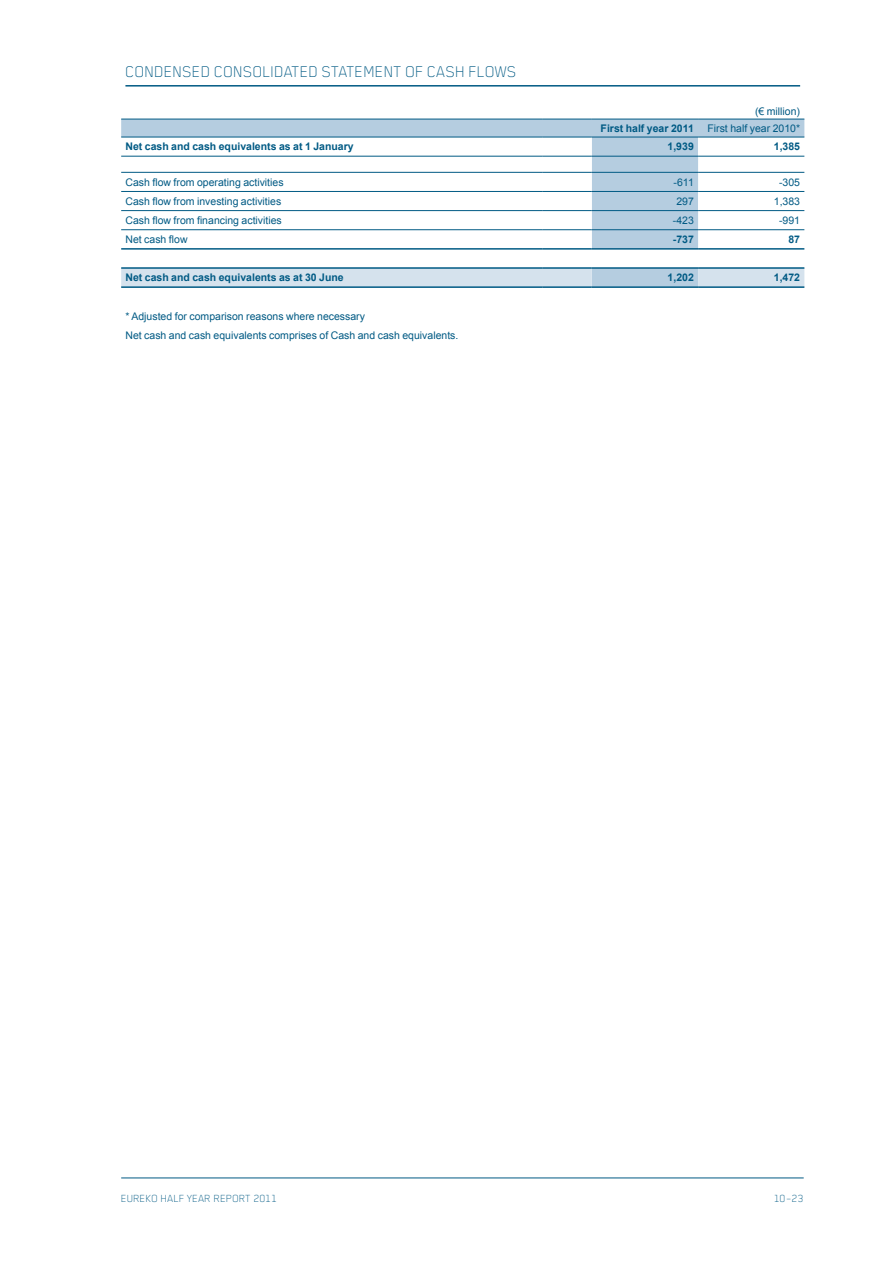
<style>
.page{position:relative;width:893px;height:1263px;background:#fff}
.page>*{position:absolute;margin:0;border:0;box-sizing:border-box;transform-origin:0 0}
.t1{font:100 18px "Blender Pro";color:#005a84}
.t2{font:100 12px "Blender Pro";color:#005a84}
.t3{font:10.5px/19.2px "Arial";color:#005a84}
.t4{font:700 10.5px "Arial";color:#005a84}
</style>
<div class="page">
<hr style="left:121px;top:1178px;width:683px;height:1px;background:#005a84">
<div style="left:121px;top:120px;width:683px;height:17px;background:#b5cde0"></div>
<svg style="left:121px;top:138px;width:683px;height:18px"></svg>
<svg style="left:121px;top:157px;width:683px;height:91px"></svg>
<svg style="left:121px;top:269px;width:683px;height:17px;background:#d0deea"></svg>
<hr style="left:121px;top:119px;width:421px;height:1px;background:#005a84">
<hr style="left:542px;top:119px;width:50px;height:1px;background:#005a84">
<hr style="left:592px;top:119px;width:106px;height:1px;background:#005a84">
<hr style="left:698px;top:119px;width:106px;height:1px;background:#005a84">
<hr style="left:542px;top:172px;width:50px;height:1px;background:#005a84">
<hr style="left:592px;top:172px;width:106px;height:1px;background:#005a84">
<hr style="left:698px;top:172px;width:106px;height:1px;background:#005a84">
<hr style="left:121px;top:191px;width:421px;height:1px;background:#005a84">
<hr style="left:542px;top:191px;width:50px;height:1px;background:#005a84">
<hr style="left:592px;top:191px;width:106px;height:1px;background:#005a84">
<hr style="left:698px;top:191px;width:106px;height:1px;background:#005a84">
<hr style="left:121px;top:210px;width:421px;height:1px;background:#005a84">
<hr style="left:542px;top:210px;width:50px;height:1px;background:#005a84">
<hr style="left:592px;top:210px;width:106px;height:1px;background:#005a84">
<hr style="left:698px;top:210px;width:106px;height:1px;background:#005a84">
<hr style="left:592px;top:229px;width:106px;height:1px;background:#005a84">
<hr style="left:698px;top:229px;width:106px;height:1px;background:#005a84">
<hr style="left:121px;top:172px;width:421px;height:1px;background:#005a84">
<hr style="left:121px;top:229px;width:421px;height:1px;background:#005a84">
<hr style="left:542px;top:229px;width:50px;height:1px;background:#005a84">
<hr style="left:121px;top:137px;width:421px;height:1px;background:#005a84">
<hr style="left:121px;top:156px;width:421px;height:1px;background:#005a84">
<hr style="left:542px;top:137px;width:50px;height:1px;background:#005a84">
<hr style="left:542px;top:156px;width:50px;height:1px;background:#005a84">
<hr style="left:698px;top:137px;width:106px;height:1px;background:#005a84">
<hr style="left:698px;top:156px;width:106px;height:1px;background:#005a84">
<hr style="left:592px;top:137px;width:106px;height:1px;background:#005a84">
<hr style="left:592px;top:156px;width:106px;height:1px;background:#005a84">
<hr style="left:121px;top:248px;width:421px;height:2px;background:#005a84">
<hr style="left:542px;top:248px;width:50px;height:2px;background:#005a84">
<hr style="left:592px;top:248px;width:106px;height:2px;background:#005a84">
<hr style="left:698px;top:248px;width:106px;height:2px;background:#005a84">
<hr style="left:121px;top:267px;width:421px;height:2px;background:#005a84">
<hr style="left:542px;top:267px;width:50px;height:2px;background:#005a84">
<hr style="left:592px;top:267px;width:106px;height:2px;background:#005a84">
<hr style="left:698px;top:267px;width:106px;height:2px;background:#005a84">
<hr style="left:121px;top:286px;width:421px;height:2px;background:#005a84">
<hr style="left:542px;top:286px;width:50px;height:2px;background:#005a84">
<hr style="left:592px;top:286px;width:106px;height:2px;background:#005a84">
<hr style="left:698px;top:286px;width:106px;height:2px;background:#005a84">
<hr style="left:125px;top:85px;width:675px;height:2px;background:#005a84">
<h1 class="t1" style="left:125px;top:61px;width:20px">CONDENSED</h1>
<h1 class="t1" style="left:214px;top:61px;width:19px">CONSOLIDATED</h1>
<h1 class="t1" style="left:322px;top:61px;width:20px">STATEMENT</h1>
<h1 class="t1" style="left:405px;top:61px;width:42px">OF CASH</h1>
<h1 class="t1" style="left:469px;top:61px;width:19px">FLOWS</h1>
<p class="t3" style="left:755px;top:102px;width:47px">(€ million)</p>
<p class="t4" style="left:601px;top:121px;width:95px">First half year 2011</p>
<p class="t3" style="left:707px;top:119px;width:94px">First half year 2010*</p>
<p class="t4" style="left:125px;top:140px;width:230px">Net cash and cash equivalents as at 1 January</p>
<p class="t4" style="left:668px;top:140px;width:28px">1,939</p>
<p class="t4" style="left:774px;top:140px;width:28px">1,385</p>
<p class="t3" style="left:125px;top:173px;width:160px">Cash flow from operating activities</p>
<p class="t3" style="left:674px;top:173px;width:22px">-611</p>
<p class="t3" style="left:779px;top:173px;width:23px">-305</p>
<p class="t3" style="left:125px;top:192px;width:157px">Cash flow from investing activities</p>
<p class="t3" style="left:676px;top:192px;width:19px">297</p>
<p class="t3" style="left:774px;top:192px;width:28px">1,383</p>
<p class="t3" style="left:125px;top:211px;width:158px">Cash flow from financing activities</p>
<p class="t3" style="left:673px;top:211px;width:23px">-423</p>
<p class="t3" style="left:779px;top:211px;width:23px">-991</p>
<p class="t3" style="left:125px;top:230px;width:64px">Net cash flow</p>
<p class="t4" style="left:673px;top:232px;width:23px">-737</p>
<p class="t4" style="left:788px;top:232px;width:13px">87</p>
<p class="t4" style="left:125px;top:271px;width:220px">Net cash and cash equivalents as at 30 June</p>
<p class="t4" style="left:668px;top:271px;width:28px">1,202</p>
<p class="t4" style="left:774px;top:271px;width:28px">1,472</p>
<p class="t3" style="left:125px;top:306px;width:334px">* Adjusted for comparison reasons where necessary<br>Net cash and cash equivalents comprises of Cash and cash equivalents.</p>
<p class="t2" style="left:121px;top:1192px;width:158px">EUREKO HALF YEAR REPORT 2011</p>
<p class="t2" style="left:774px;top:1192px;width:31px">10–23</p>
</div>
